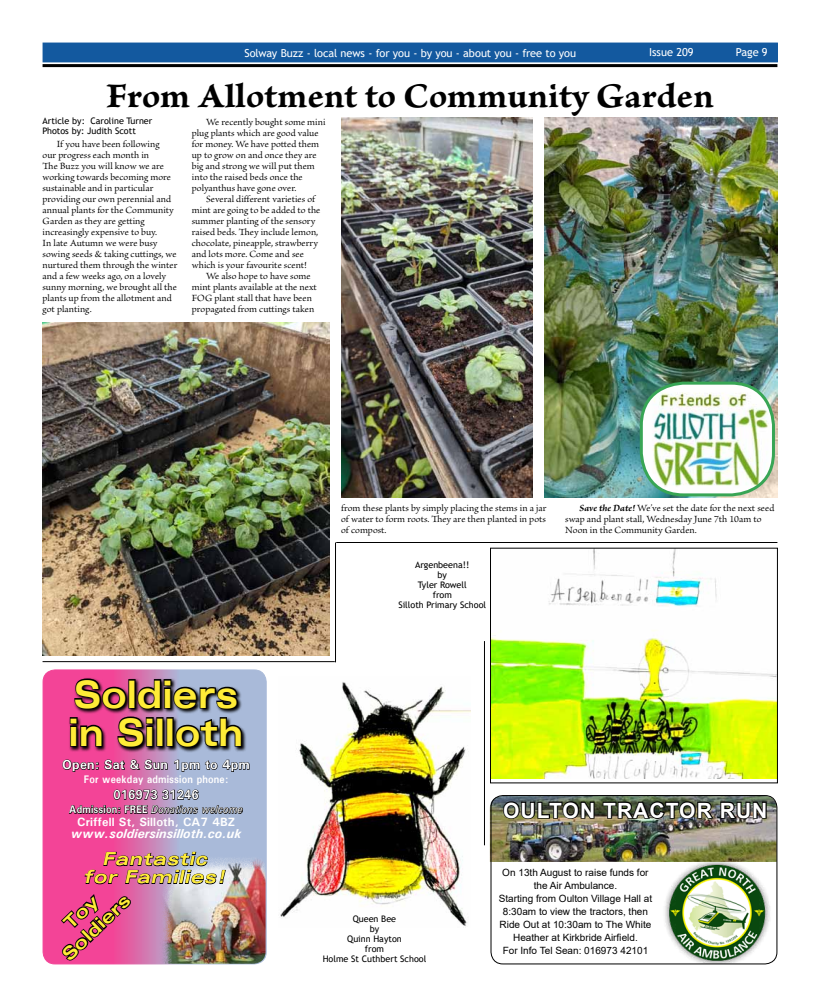
<style>
.page{position:relative;width:820px;height:1007px;background:#fff}
.page>*{position:absolute;margin:0;border:0;box-sizing:border-box;transform-origin:0 0}
.t1{font:700 38px/38px "Univers Extended";color:#ffec37;scale:.9 1}
.t2{font:36px "Brioso Pro Bold Capt";letter-spacing:.005em;color:#000}
.t3{font:700 21px "Arial";letter-spacing:.05em;color:#fff}
.t4{font:italic 700 18px/18px "Univers Extended";letter-spacing:.03em;color:#ffec37;text-align:center}
.t5{font:700 18px/21.6px "Univers Extended";color:#ffec37;text-align:center}
.t6{font:italic 700 13px "Univers";letter-spacing:.01em;color:#fff}
.t7{font:700 13px "Univers";letter-spacing:.02em;color:#fff}
.t8{font:700 13px "Univers";letter-spacing:.02em;color:#fff;scale:.88 1}
.t9{font:700 12px "Univers";letter-spacing:.01em;color:#fff}
.t10{font:11px "Trebuchet MS";letter-spacing:-.005em;color:#fff}
.t11{font:italic 500 11px "Univers";letter-spacing:.02em;color:#fff;scale:.88 1}
.t12{font:700 11px "Univers";letter-spacing:.02em;color:#fff;scale:.88 1}
.t13{font:10px/11px "Brioso Pro";color:#000}
.t14{font:10px/13px "Arial";color:#000;text-align:center}
.t15{font:9px/10px "Trebuchet MS";color:#000;text-align:center}
.s1{font-weight:700;font-style:italic}
.s2{font-weight:700;font-style:normal}
</style>
<div class="page">
<hr style="left:43px;top:64px;width:734px;height:3px;background:#000">
<div style="left:43px;top:43px;width:734px;height:19px;background:#13599f"></div>
<svg style="left:43px;top:669px;width:223px;height:294px;background:#d376b2"></svg>
<div style="left:43px;top:669px;width:223px;height:295px;border:1px solid #fff;border-radius:12px"></div>
<svg style="left:62px;top:759px;width:36px;height:12px"></svg>
<svg style="left:104px;top:759px;width:64px;height:10px"></svg>
<svg style="left:174px;top:759px;width:75px;height:12px"></svg>
<svg style="left:69px;top:789px;width:174px;height:38px;background:#a36a95"></svg>
<img style="left:157px;top:855px;width:108px;height:108px">
<svg style="left:69px;top:677px;width:177px;height:75px"></svg>
<svg style="left:69px;top:677px;width:174px;height:71px;background:#5e3b55"></svg>
<img style="left:84px;top:851px;width:142px;height:33px">
<svg style="left:59px;top:892px;width:74px;height:68px;background:#b93876"></svg>
<img style="left:489px;top:796px;width:286px;height:65px">
<svg style="left:501px;top:800px;width:94px;height:20px;background:#3c3e2e"></svg>
<img style="left:601px;top:799px;width:166px;height:21px">
<img style="left:659px;top:860px;width:114px;height:103px">
<div style="left:490px;top:794px;width:287px;height:170px;border:1px solid #000;border-radius:12px"></div>
<img style="left:341px;top:118px;width:191px;height:379px">
<img style="left:43px;top:322px;width:286px;height:334px">
<img style="left:544px;top:118px;width:233px;height:379px">
<img style="left:641px;top:383px;width:132px;height:112px">
<div style="left:639px;top:381px;width:135px;height:115px;border:3px solid #38a555;border-radius:43px"></div>
<img style="left:280px;top:682px;width:190px;height:244px">
<img style="left:492px;top:549px;width:283px;height:229px">
<hr style="left:484px;top:641px;width:1px;height:204px;background:#000">
<hr style="left:43px;top:661px;width:291px;height:1px;background:#000">
<hr style="left:336px;top:542px;width:441px;height:1px;background:#000">
<hr style="left:335px;top:542px;width:1px;height:120px;background:#000">
<p class="t10" style="left:244px;top:46px;width:333px">Solway Buzz - local news - for you - by you - about you - free to you</p>
<p class="t10" style="left:648px;top:45px;width:46px">Issue 209</p>
<p class="t10" style="left:735px;top:45px;width:33px">Page 9</p>
<p class="t2" style="left:106px;top:73px;width:608px">From Allotment to Community Garden</p>
<p class="t15" style="left:43px;top:115px;width:111px;text-align:left">Article by: Caroline Turner<br>Photos by: Judith Scott</p>
<p class="t13" style="left:206px;top:117px;width:121px">We recently bought some mini</p>
<p class="t13" style="left:192px;top:128px;width:128px">plug plants which are good value</p>
<p class="t13" style="left:192px;top:139px;width:129px">for money. We have potted them</p>
<p class="t13" style="left:192px;top:150px;width:126px">up to grow on and once they are</p>
<p class="t13" style="left:192px;top:161px;width:124px">big and strong we will put them</p>
<p class="t13" style="left:192px;top:172px;width:112px">into the raised beds once the</p>
<p class="t13" style="left:192px;top:183px;width:106px">polyanthus have gone over.</p>
<p class="t13" style="left:206px;top:194px;width:110px">Several different varieties of</p>
<p class="t13" style="left:192px;top:205px;width:130px">mint are going to be added to the</p>
<p class="t13" style="left:192px;top:216px;width:125px">summer planting of the sensory</p>
<p class="t13" style="left:192px;top:227px;width:128px">raised beds. They include lemon,</p>
<p class="t13" style="left:192px;top:238px;width:127px">chocolate, pineapple, strawberry</p>
<p class="t13" style="left:192px;top:249px;width:113px">and lots more. Come and see</p>
<p class="t13" style="left:192px;top:260px;width:116px">which is your favourite scent!</p>
<p class="t13" style="left:206px;top:271px;width:106px">We also hope to have some</p>
<p class="t13" style="left:192px;top:282px;width:126px">mint plants available at the next</p>
<p class="t13" style="left:192px;top:293px;width:121px">FOG plant stall that have been</p>
<p class="t13" style="left:192px;top:304px;width:124px">propagated from cuttings taken</p>
<p class="t13" style="left:43px;top:139px;width:136px;text-indent:14px">If you have been following<br>our progress each month in<br>The Buzz you will know we are working towards becoming more sustainable and in particular providing our own perennial and annual plants for the Community<br>Garden as they are getting increasingly expensive to buy.<br>In late Autumn we were busy sowing seeds &amp; taking cuttings, we nurtured them through the winter and a few weeks ago, on a lovely sunny morning, we brought all the plants up from the allotment and got planting.</p>
<p class="t13" style="left:341px;top:503px;width:207px;text-align:justify">from these plants by simply placing the stems in a jar of water to form roots. They are then planted in pots of compost.</p>
<p class="t13" style="left:565px;top:503px;width:210px;text-indent:14px"><span class="s1">Save the Date!</span> We’ve set the date for the next seed swap and plant stall, Wednesday June 7th 10am to<br>Noon in the Community Garden.</p>
<p class="t1" style="left:69px;top:673px;width:196px">Soldiers in Silloth</p>
<p class="t7" style="left:62px;top:756px;width:189px">Open: Sat &amp; Sun 1pm to 4pm</p>
<p class="t12" style="left:84px;top:772px;width:165px">For weekday admission phone:</p>
<p class="t8" style="left:113px;top:786px;width:98px">016973 31246</p>
<p class="t11" style="left:69px;top:802px;width:198px"><span class="s2">Admission: FREE</span> Donations welcome</p>
<p class="t9" style="left:77px;top:814px;width:159px">Criffell St, Silloth, CA7 4BZ</p>
<p class="t6" style="left:71px;top:825px;width:172px">www.soldiersinsilloth.co.uk</p>
<p class="t4" style="left:83px;top:849px;width:144px">Fantastic<br>for Families!</p>
<p class="t5" style="left:42px;top:933px;width:88px;rotate:-44deg">Toy<br>Soldiers</p>
<p class="t15" style="left:398px;top:560px;width:89px">Argenbeena!!<br>by<br>Tyler Rowell<br>from<br>Silloth Primary School</p>
<p class="t15" style="left:322px;top:913px;width:105px">Queen Bee<br>by<br>Quinn Hayton<br>from<br>Holme St Cuthbert School</p>
<p class="t3" style="left:503px;top:795px;width:266px">OULTON TRACTOR RUN</p>
<p class="t14" style="left:498px;top:865px;width:155px">On 13th August to raise funds for the Air Ambulance.<br>Starting from Oulton Village Hall at<br>8:30am to view the tractors, then<br>Ride Out at 10:30am to The White<br>Heather at Kirkbride Airfield.<br>For Info Tel Sean: 016973 42101</p>
</div>
